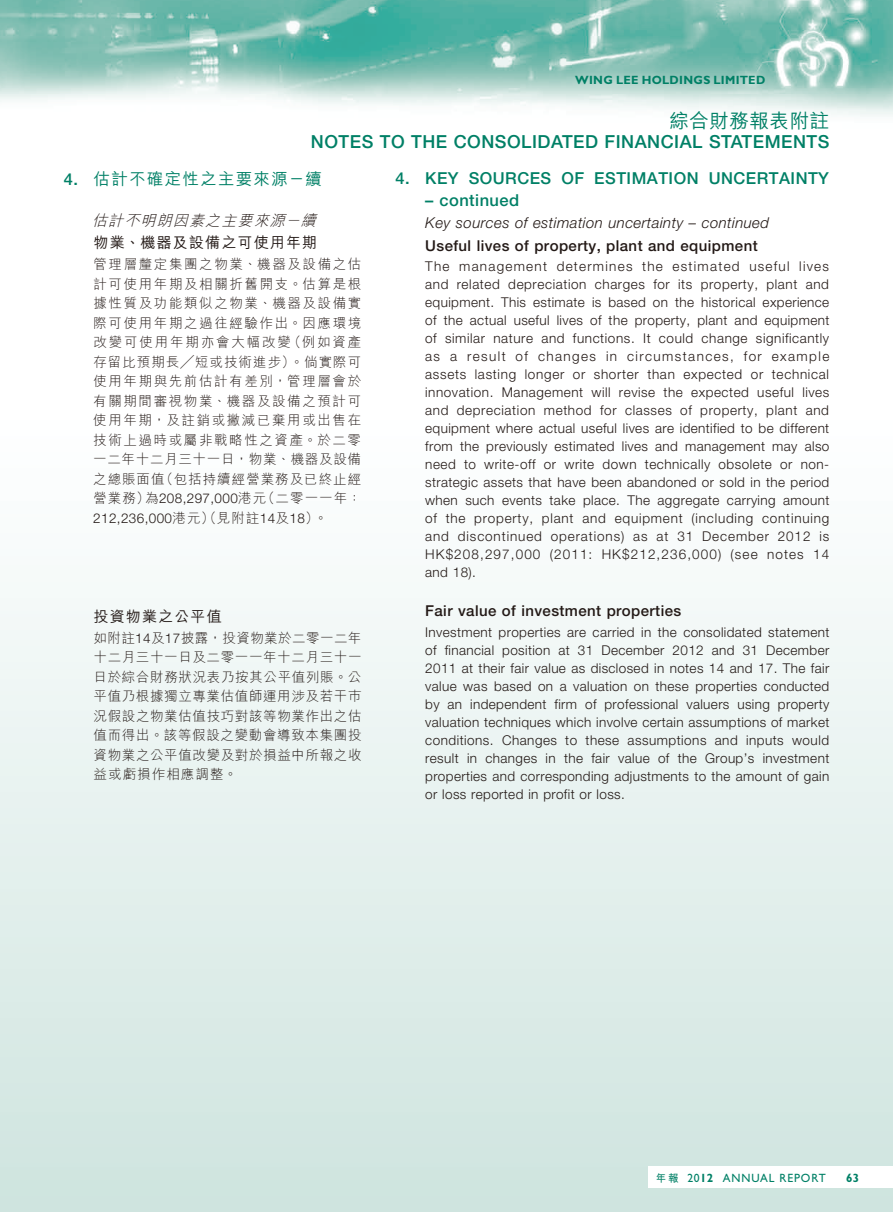
<style>
.page{position:relative;width:893px;height:1212px;background:#fff}
.page>*{position:absolute;margin:0;border:0;box-sizing:border-box;transform-origin:0 0}
.t1{font:500 19.5px "M Hei HK";letter-spacing:.03em;color:#008066}
.t2{font:500 18px "Helvetica Neue LT Std";letter-spacing:.03em;color:#008066}
.t3{font:500 16.5px "Helvetica Neue LT Std";letter-spacing:.03em;color:#008066}
.t4{font:500 16.5px "M Hei HK";letter-spacing:.08em;color:#008066}
.t5{font:500 15px "Helvetica Neue LT Std";letter-spacing:.03em;color:#231916}
.t6{font:italic 300 15px "Helvetica Neue LT Std";letter-spacing:.03em;color:#231916}
.t7{font:500 15px "M Hei HK";letter-spacing:.08em;color:#231916}
.t8{font:italic 300 15px "M Hei HK";color:#231916}
.t9{font:300 13.5px/18px "Helvetica Neue LT Std";letter-spacing:.03em;color:#231916;text-align:justify}
.t10{font:300 13.5px/19.5px "M Hei HK";letter-spacing:.05em;color:#231916;text-align:justify}
.t11{font:700 12px "Gill Sans Std";letter-spacing:.025em;color:#008066}
.t12{font:12px "Gill Sans Std";letter-spacing:.075em;color:#008066}
.s1{font-family:"Helvetica Neue LT Std"}
.s2{font-family:"M Hei HK"}
.s3{font-family:"M Hei HK";font-weight:700;font-size:10.5px}
.s4{font-weight:700}
</style>
<div class="page">
<div style="left:0;top:381px;width:893px;height:831px;background:linear-gradient(to bottom,#fff,#cfe4df)"></div>
<img style="left:0;top:0;width:893px;height:116px">
<div style="left:648px;top:1167px;width:245px;height:21px;background:#fff"></div>
<p class="t11" style="left:575px;top:73px;width:192px">WING LEE HOLDINGS LIMITED</p>
<h1 class="t1" style="left:669px;top:107px;width:161px">綜合財務報表附註</h1>
<h2 class="t2" style="left:311px;top:131px;width:520px">NOTES TO THE CONSOLIDATED FINANCIAL STATEMENTS</h2>
<p class="t3" style="left:395px;top:168px;width:435px">4. KEY SOURCES OF ESTIMATION UNCERTAINTY</p>
<p class="t3" style="left:425px;top:191px;width:96px">– continued</p>
<p class="t6" style="left:425px;top:213px;width:345px">Key sources of estimation uncertainty – continued</p>
<p class="t5" style="left:425px;top:237px;width:334px">Useful lives of property, plant and equipment</p>
<p class="t9" style="left:425px;top:257px;width:406px">The management determines the estimated useful lives and related depreciation charges for its property, plant and equipment. This estimate is based on the historical experience of the actual useful lives of the property, plant and equipment of similar nature and functions. It could change significantly as a result of changes in circumstances, for example assets lasting longer or shorter than expected or technical innovation. Management will revise the expected useful lives and depreciation method for classes of property, plant and equipment where actual useful lives are identified to be different from the previously estimated lives and management may also need to write-off or write down technically obsolete or non&shy;strategic assets that have been abandoned or sold in the period when such events take place. The aggregate carrying amount of the property, plant and equipment (including continuing and discontinued operations) as at 31 December 2012 is HK$208,297,000 (2011: HK$212,236,000) (see notes 14 and 18).</p>
<p class="t5" style="left:425px;top:602px;width:258px">Fair value of investment properties</p>
<p class="t9" style="left:425px;top:623px;width:406px">Investment properties are carried in the consolidated statement of financial position at 31 December 2012 and 31 December 2011 at their fair value as disclosed in notes 14 and 17. The fair value was based on a valuation on these properties conducted by an independent firm of professional valuers using property valuation techniques which involve certain assumptions of market conditions. Changes to these assumptions and inputs would result in changes in the fair value of the Group’s investment properties and corresponding adjustments to the amount of gain or loss reported in profit or loss.</p>
<p class="t4" style="left:64px;top:167px;width:260px"><span class="s1">4.</span> 估計不確定性之主要來源－續</p>
<p class="t8" style="left:92px;top:209px;width:231px">估計不明朗因素之主要來源－續</p>
<p class="t7" style="left:94px;top:232px;width:225px">物業、機器及設備之可使用年期</p>
<p class="t10" style="left:93px;top:254px;width:270px">管理層釐定集團之物業、機器及設備之估計可使用年期及相關折舊開支。估算是根據性質及功能類似之物業、機器及設備實際可使用年期之過往經驗作出。因應環境改變可使用年期亦會大幅改變（例如資產存留比預期長╱短或技術進步）。倘實際可使用年期與先前估計有差別，管理層會於有關期間審視物業、機器及設備之預計可使用年期，及註銷或撇減已棄用或出售在技術上過時或屬非戰略性之資產。於二零一二年十二月三十一日，物業、機器及設備之總賬面值（包括持續經營業務及已終止經營業務）為<span class="s1">208,297,000</span>港元（二零一一年：</p>
<p class="t9" style="left:93px;top:508px;width:236px">212,236,000<span class="s2">港元）（見附註</span>14<span class="s2">及</span>18<span class="s2">）。</span></p>
<p class="t7" style="left:94px;top:605px;width:130px">投資物業之公平值</p>
<p class="t10" style="left:94px;top:627px;width:269px">如附註<span class="s1">14</span>及<span class="s1">17</span>披露，投資物業於二零一二年十二月三十一日及二零一一年十二月三十一日於綜合財務狀況表乃按其公平值列賬。公平值乃根據獨立專業估值師運用涉及若干巿況假設之物業估值技巧對該等物業作出之估值而得出。該等假設之變動會導致本集團投資物業之公平值改變及對於損益中所報之收益或虧損作相應調整。</p>
<p class="t12" style="left:656px;top:1171px;width:172px"><span class="s3">年報</span> 20<span class="s4">12</span> ANNUAL REPORT</p>
<p class="t11" style="left:846px;top:1170px;width:14px">63</p>
</div>
